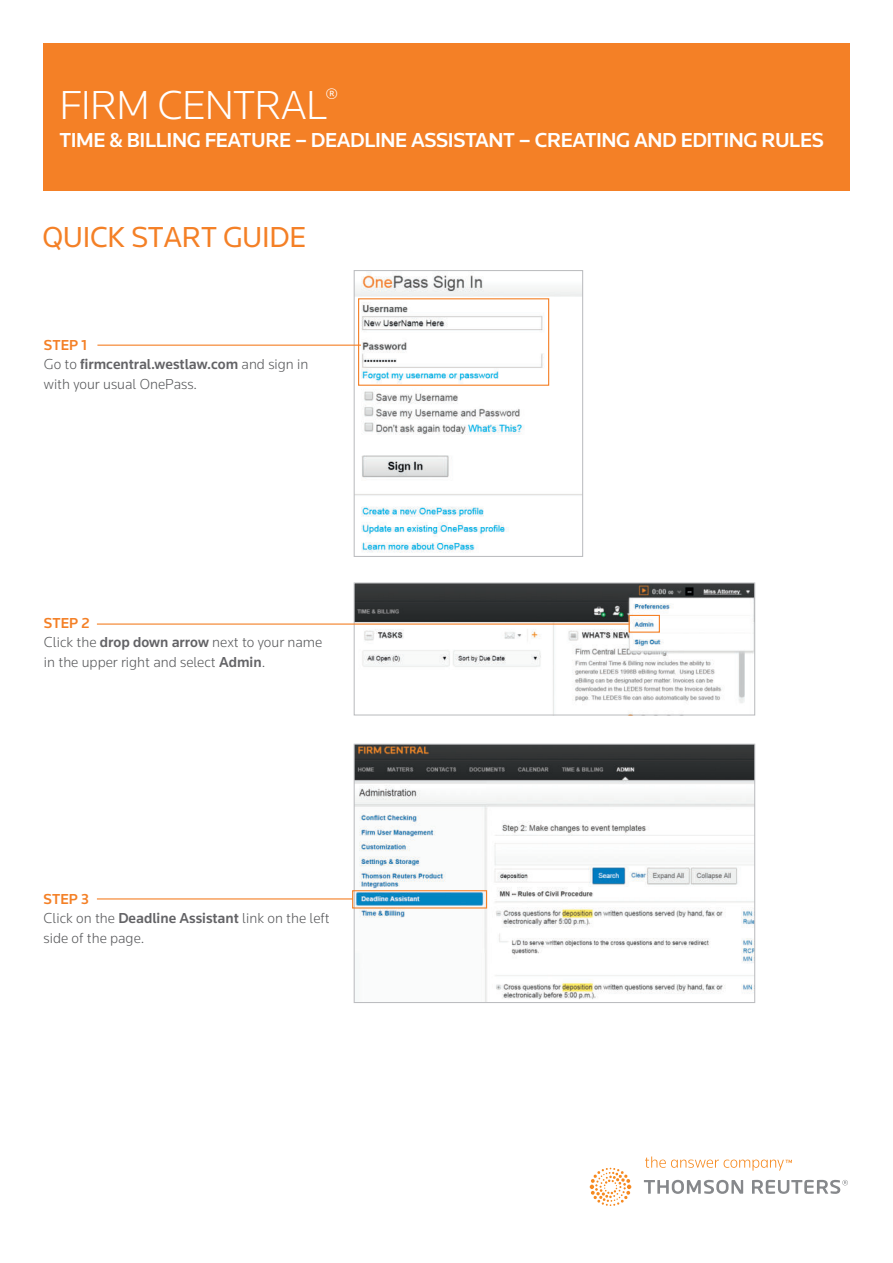
<style>
.page{position:relative;width:893px;height:1263px;background:#fff}
.page>*{position:absolute;margin:0;border:0;box-sizing:border-box;transform-origin:0 0}
.t1{font:300 42px "+JDFUVQ Knowledge";letter-spacing:-.02em;color:#fff}
.t2{font:30px "+TFVZNK Knowledge";letter-spacing:-.01em;color:#f48026}
.t3{font:500 21px "+OGNJGF Knowledge";letter-spacing:-.02em;color:#fff}
.t4{font:300 15px/19.5px "+JDFUVQ Knowledge";color:#57585a}
.t5{font:500 15px/19.5px "+OGNJGF Knowledge";color:#636366}
.t6{font:500 15px "+OGNJGF Knowledge";color:#f48026}
.s1{color:#f48026}
.s2{font-family:"+JDFUVQ Knowledge";font-weight:300;color:#57585a}
.s3{font-family:"+OGNJGF Knowledge";font-weight:500;color:#636366}
</style>
<div class="page">
<img style="left:356px;top:746px;width:397px;height:255px">
<div style="left:354px;top:744px;width:401px;height:259px;border:1px solid #bcbdc0"></div>
<img style="left:356px;top:584px;width:397px;height:129px">
<div style="left:354px;top:582px;width:401px;height:133px;border:1px solid #bcbdc0"></div>
<div style="left:43px;top:43px;width:807px;height:147px;background:#f48026"></div>
<div style="left:352px;top:890px;width:135px;height:18px;border:1px solid #f48026"></div>
<div style="left:629px;top:615px;width:31px;height:18px;border:1px solid #f48026"></div>
<hr style="left:97px;top:623px;width:533px;height:2px;background:#f48026">
<hr style="left:97px;top:898px;width:256px;height:1px;background:#f48026">
<svg style="left:590px;top:1156px;width:258px;height:50px"></svg>
<img style="left:356px;top:272px;width:225px;height:281px">
<div style="left:354px;top:270px;width:229px;height:287px;border:1px solid #bcbdc0"></div>
<div style="left:358px;top:298px;width:191px;height:88px;border:1px solid #f48026"></div>
<hr style="left:97px;top:345px;width:264px;height:1px;background:#f48026">
<h1 class="t1" style="left:59px;top:90px;width:281px">FIRM CENTRAL<sup>®</sup></h1>
<h3 class="t3" style="left:59px;top:133px;width:766px">TIME &amp; BILLING FEATURE – DEADLINE ASSISTANT – CREATING AND EDITING RULES</h3>
<h2 class="t2" style="left:42px;top:227px;width:265px">QUICK START GUIDE</h2>
<p class="t5" style="left:44px;top:336px;width:266px"><span class="s1">STEP 1<br></span><span class="s2">Go to</span> firmcentral.westlaw.com <span class="s2">and sign in</span></p>
<p class="t4" style="left:44px;top:375px;width:155px">with your usual OnePass.</p>
<p class="t6" style="left:44px;top:617px;width:47px">STEP 2</p>
<p class="t4" style="left:44px;top:634px;width:280px">Click the <span class="s3">drop down arrow</span> next to your name in the upper right and select <span class="s3">Admin</span>.</p>
<p class="t6" style="left:44px;top:893px;width:47px">STEP 3</p>
<p class="t4" style="left:44px;top:910px;width:287px">Click on the <span class="s3">Deadline Assistant</span> link on the left side of the page.</p>
</div>
